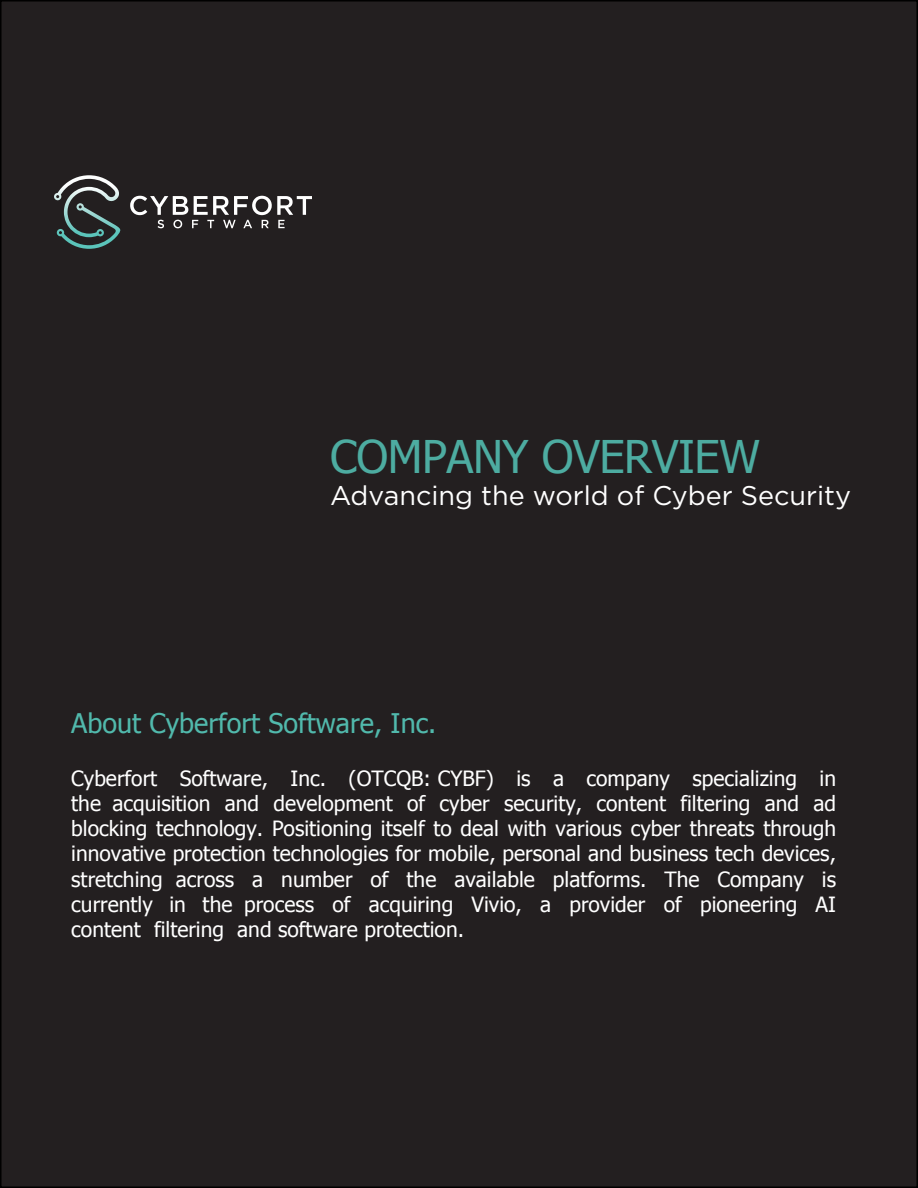
<style>
.page{position:relative;width:918px;height:1188px;background:#fff}
.page>*{position:absolute;margin:0;border:0;box-sizing:border-box;transform-origin:0 0}
.t1{font:45px "Tahoma";letter-spacing:-.01em;color:#4daca1}
.t2{font:27px "Gotham";color:#fff}
.t3{font:27px "Tahoma";color:#51b9ac}
.t4{font:21px/25.2px "Tahoma";color:#fff;text-align:justify}
</style>
<div class="page">
<div style="left:1px;top:1px;width:916px;height:1186px;background:#231f20"></div>
<svg style="left:54px;top:175px;width:67px;height:74px"></svg>
<svg style="left:130px;top:196px;width:182px;height:32px"></svg>
<h1 class="t1" style="left:330px;top:428px;width:431px">COMPANY OVERVIEW</h1>
<p class="t2" style="left:330px;top:479px;width:523px">Advancing the world of Cyber Security</p>
<p class="t3" style="left:71px;top:706px;width:367px">About Cyberfort Software, Inc.</p>
<p class="t4" style="left:71px;top:765px;width:766px">Cyberfort Software, Inc. (OTCQB: CYBF) is a company specializing in the acquisition and development of cyber security, content filtering and ad blocking technology. Positioning itself to deal with various cyber threats through innovative protection technologies for mobile, personal and business tech devices, stretching across a number of the available platforms. The Company is currently in the process of acquiring Vivio, a provider of pioneering AI content filtering and software protection.</p>
</div>
